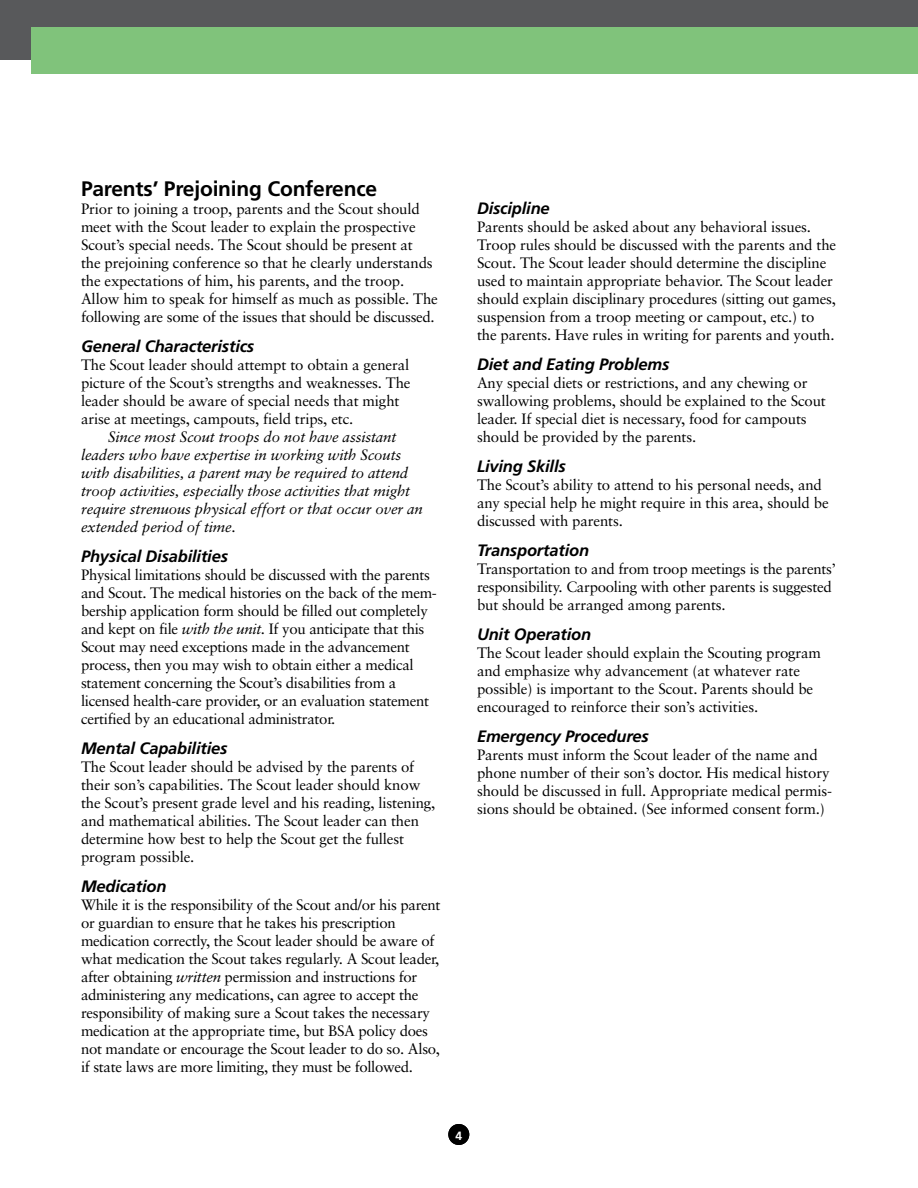
<style>
.page{position:relative;width:918px;height:1188px;background:#fff}
.page>*{position:absolute;margin:0;border:0;box-sizing:border-box;transform-origin:0 0}
.t1{font:700 21px "Frutiger";letter-spacing:-.01em;color:#000}
.t2{font:italic 700 16.5px "Frutiger";letter-spacing:-.01em;color:#000}
.t3{font:15px/18px "Sabon";letter-spacing:-.01em;color:#000}
.t4{font:italic 15px/18px "Sabon";letter-spacing:-.01em;color:#000}
.t5{font:700 12px "Frutiger";color:#fff}
.s1{font-style:italic}
</style>
<div class="page">
<div style="left:448px;top:1124px;width:21px;height:21px;background:#000;border-radius:50%"></div>
<div style="left:0;top:0;width:918px;height:60px;background:#58595b"></div>
<div style="left:32px;top:27px;width:886px;height:47px;background:#80c37b"></div>
<h1 class="t1" style="left:81px;top:176px;width:298px">Parents’ Prejoining Conference</h1>
<p class="t3" style="left:81px;top:199px;width:358px">Prior to joining a troop, parents and the Scout should meet with the Scout leader to explain the prospective Scout’s special needs. The Scout should be present at<br>the prejoining conference so that he clearly understands the expectations of him, his parents, and the troop.<br>Allow him to speak for himself as much as possible. The following are some of the issues that should be discussed.</p>
<p class="t2" style="left:81px;top:336px;width:175px">General Characteristics</p>
<p class="t3" style="left:81px;top:355px;width:331px">The Scout leader should attempt to obtain a general picture of the Scout’s strengths and weaknesses. The leader should be aware of special needs that might arise at meetings, campouts, field trips, etc.</p>
<p class="t4" style="left:81px;top:428px;width:343px;text-indent:27px">Since most Scout troops do not have assistant leaders who have expertise in working with Scouts with disabilities, a parent may be required to attend troop activities, especially those activities that might require strenuous physical effort or that occur over an extended period of time.</p>
<p class="t2" style="left:81px;top:546px;width:149px">Physical Disabilities</p>
<p class="t3" style="left:81px;top:565px;width:357px">Physical limitations should be discussed with the parents and Scout. The medical histories on the back of the mem&shy;bership application form should be filled out completely and kept on file <span class="s1">with the unit.</span> If you anticipate that this Scout may need exceptions made in the advancement process, then you may wish to obtain either a medical statement concerning the Scout’s disabilities from a licensed health-care provider, or an evaluation statement certified by an educational administrator.</p>
<p class="t2" style="left:81px;top:738px;width:148px">Mental Capabilities</p>
<p class="t3" style="left:81px;top:757px;width:356px">The Scout leader should be advised by the parents of their son’s capabilities. The Scout leader should know the Scout’s present grade level and his reading, listening, and mathematical abilities. The Scout leader can then determine how best to help the Scout get the fullest program possible.</p>
<p class="t2" style="left:81px;top:876px;width:87px">Medication</p>
<p class="t3" style="left:81px;top:895px;width:361px">While it is the responsibility of the Scout and/or his parent or guardian to ensure that he takes his prescription medication correctly, the Scout leader should be aware of what medication the Scout takes regularly. A Scout leader, after obtaining <span class="s1">written</span> permission and instructions for administering any medications, can agree to accept the responsibility of making sure a Scout takes the necessary medication at the appropriate time, but BSA policy does not mandate or encourage the Scout leader to do so. Also, if state laws are more limiting, they must be followed.</p>
<p class="t2" style="left:477px;top:198px;width:74px">Discipline</p>
<p class="t3" style="left:477px;top:217px;width:361px">Parents should be asked about any behavioral issues.<br>Troop rules should be discussed with the parents and the Scout. The Scout leader should determine the discipline used to maintain appropriate behavior. The Scout leader should explain disciplinary procedures (sitting out games, suspension from a troop meeting or campout, etc.) to the parents. Have rules in writing for parents and youth.</p>
<p class="t2" style="left:477px;top:354px;width:194px">Diet and Eating Problems</p>
<p class="t3" style="left:477px;top:373px;width:350px">Any special diets or restrictions, and any chewing or swallowing problems, should be explained to the Scout leader. If special diet is necessary, food for campouts should be provided by the parents.</p>
<p class="t2" style="left:477px;top:456px;width:90px">Living Skills</p>
<p class="t3" style="left:477px;top:475px;width:353px">The Scout’s ability to attend to his personal needs, and any special help he might require in this area, should be discussed with parents.</p>
<p class="t2" style="left:477px;top:540px;width:114px">Transportation</p>
<p class="t3" style="left:477px;top:559px;width:360px">Transportation to and from troop meetings is the parents’ responsibility. Carpooling with other parents is suggested but should be arranged among parents.</p>
<p class="t2" style="left:477px;top:624px;width:116px">Unit Operation</p>
<p class="t3" style="left:477px;top:643px;width:346px">The Scout leader should explain the Scouting program and emphasize why advancement (at whatever rate possible) is important to the Scout. Parents should be encouraged to reinforce their son’s activities.</p>
<p class="t2" style="left:477px;top:726px;width:173px">Emergency Procedures</p>
<p class="t3" style="left:477px;top:745px;width:357px">Parents must inform the Scout leader of the name and phone number of their son’s doctor. His medical history should be discussed in full. Appropriate medical permis&shy;sions should be obtained. (See informed consent form.)</p>
<p class="t5" style="left:455px;top:1129px;width:8px">4</p>
</div>
